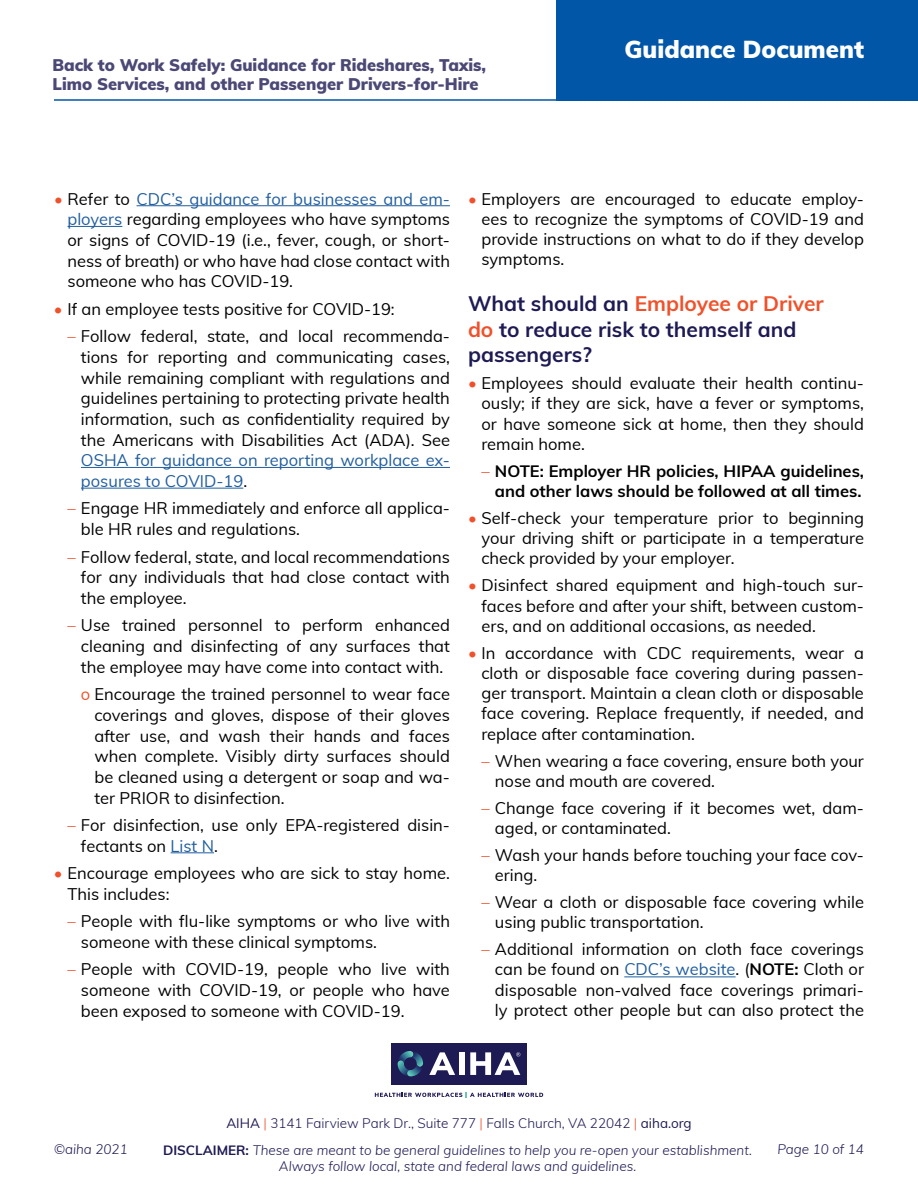
<style>
.page{position:relative;width:918px;height:1188px;background:#fff}
.page>*{position:absolute;margin:0;border:0;box-sizing:border-box;transform-origin:0 0}
.t1{font:900 24px "Muli";color:#fff}
.t2{font:700 21px/25.7px "Muli";color:#1e1a53}
.t3{font:16.5px/20.7px "Muli";color:#000;text-align:justify}
.t4{font:900 16.5px/19.8px "Muli";color:#4b4875}
.t5{font:700 16.5px/20.2px "Muli";color:#000;text-align:right}
.t6{font:16.5px/20.7px "Muli";color:#215e9e}
.t7{font:italic 300 13.5px/16.2px "Muli";color:#1e1a53;text-align:center}
.t8{font:300 13.5px "Muli";color:#1e1a53}
.s1{color:#f0512a}
.s2{color:#215e9e}
.s3{color:#000}
.s4{font-weight:400;color:#f0512a}
.s5{font-weight:700}
.s6{font-weight:400}
.s7{font-weight:700;font-style:normal}
</style>
<div class="page">
<hr style="left:54px;top:99px;width:537px;height:2px;background:#0256a7">
<div style="left:556px;top:0;width:362px;height:101px;background:#0256a7"></div>
<div style="left:391px;top:1043px;width:136px;height:42px;background:#1e1a53"></div>
<svg style="left:398px;top:1051px;width:25px;height:25px"></svg>
<svg style="left:375px;top:1092px;width:168px;height:5px"></svg>
<svg style="left:429px;top:1052px;width:26px;height:23px"></svg>
<div style="left:459px;top:1052px;width:6px;height:23px;background:#fff"></div>
<svg style="left:470px;top:1052px;width:50px;height:23px"></svg>
<hr style="left:137px;top:205px;width:313px;height:1px;background:#215e9e">
<hr style="left:68px;top:226px;width:54px;height:1px;background:#215e9e">
<hr style="left:81px;top:467px;width:369px;height:1px;background:#215e9e">
<hr style="left:81px;top:488px;width:162px;height:1px;background:#215e9e">
<hr style="left:171px;top:852px;width:43px;height:1px;background:#215e9e">
<hr style="left:624px;top:976px;width:112px;height:1px;background:#215e9e">
<p class="t4" style="left:52px;top:54px;width:435px">Back to Work Safely: Guidance for Rideshares, Taxis,<br>Limo Services, and other Passenger Drivers-for-Hire</p>
<h1 class="t1" style="left:625px;top:31px;width:241px">Guidance Document</h1>
<p class="t3" style="left:67px;top:187px;width:384px;text-indent:-13px"><span class="s1">•</span> Refer to <span class="s2">CDC’s guidance for businesses and em&shy;ployers</span> regarding employees who have symptoms or signs of COVID-19 (i.e., fever, cough, or short&shy;ness of breath) or who have had close contact with someone who has COVID-19.</p>
<p class="t3" style="left:54px;top:298px;width:342px"><span class="s1">•</span> If an employee tests positive for COVID-19:</p>
<p class="t3" style="left:81px;top:325px;width:371px;text-indent:-13px"><span class="s1">–</span> Follow federal, state, and local recommenda&shy;tions for reporting and communicating cases, while remaining compliant with regulations and guidelines pertaining to protecting private health information, such as confidentiality required by the Americans with Disabilities Act (ADA). See</p>
<p class="t6" style="left:81px;top:449px;width:371px">OSHA for guidance on reporting workplace ex&shy;posures to COVID-19<span class="s3">.</span></p>
<p class="t3" style="left:81px;top:497px;width:371px;text-indent:-13px"><span class="s1">–</span> Engage HR immediately and enforce all applica&shy;ble HR rules and regulations.</p>
<p class="t3" style="left:81px;top:545px;width:370px;text-indent:-13px"><span class="s1">–</span> Follow federal, state, and local recommendations for any individuals that had close contact with the employee.</p>
<p class="t3" style="left:81px;top:614px;width:371px;text-indent:-13px"><span class="s1">–</span> Use trained personnel to perform enhanced cleaning and disinfecting of any surfaces that the employee may have come into contact with.</p>
<p class="t3" style="left:94px;top:683px;width:357px;text-indent:-13px"><span class="s1">o</span> Encourage the trained personnel to wear face coverings and gloves, dispose of their gloves after use, and wash their hands and faces when complete. Visibly dirty surfaces should be cleaned using a detergent or soap and wa&shy;ter PRIOR to disinfection.</p>
<p class="t3" style="left:81px;top:814px;width:371px;text-indent:-13px"><span class="s1">–</span> For disinfection, use only EPA-registered disin&shy;fectants on <span class="s2">List N</span>.</p>
<p class="t3" style="left:67px;top:862px;width:384px;text-indent:-13px"><span class="s1">•</span> Encourage employees who are sick to stay home.<br>This includes:</p>
<p class="t3" style="left:81px;top:910px;width:371px;text-indent:-13px"><span class="s1">–</span> People with flu-like symptoms or who live with someone with these clinical symptoms.</p>
<p class="t3" style="left:81px;top:958px;width:370px;text-indent:-13px"><span class="s1">–</span> People with COVID-19, people who live with someone with COVID-19, or people who have been exposed to someone with COVID-19.</p>
<p class="t3" style="left:481px;top:188px;width:384px;line-height:20.2px;text-indent:-13px"><span class="s1">•</span> Employers are encouraged to educate employ&shy;ees to recognize the symptoms of COVID-19 and provide instructions on what to do if they develop symptoms.</p>
<p class="t2" style="left:468px;top:290px;width:357px">What should an <span class="s1">Employee or Driver do</span> to reduce risk to themself and passengers?</p>
<p class="t3" style="left:481px;top:372px;width:384px;line-height:20.2px;text-indent:-13px"><span class="s1">•</span> Employees should evaluate their health continu&shy;ously; if they are sick, have a fever or symptoms, or have someone sick at home, then they should remain home.</p>
<p class="t5" style="left:481px;top:460px;width:384px"><span class="s4">–</span> NOTE: Employer HR policies, HIPAA guidelines, and other laws should be followed at all times.</p>
<p class="t3" style="left:481px;top:507px;width:384px;line-height:20.2px;text-indent:-13px"><span class="s1">•</span> Self-check your temperature prior to beginning your driving shift or participate in a temperature check provided by your employer.</p>
<p class="t3" style="left:481px;top:575px;width:384px;line-height:20.2px;text-indent:-13px"><span class="s1">•</span> Disinfect shared equipment and high-touch sur&shy;faces before and after your shift, between custom&shy;ers, and on additional occasions, as needed.</p>
<p class="t3" style="left:481px;top:642px;width:384px;line-height:20.2px;text-indent:-13px"><span class="s1">•</span> In accordance with CDC requirements, wear a cloth or disposable face covering during passen&shy;ger transport. Maintain a clean cloth or disposable face covering. Replace frequently, if needed, and replace after contamination.</p>
<p class="t3" style="left:495px;top:750px;width:370px;line-height:20.2px;text-indent:-13px"><span class="s1">–</span> When wearing a face covering, ensure both your nose and mouth are covered.</p>
<p class="t3" style="left:495px;top:797px;width:371px;line-height:20.2px;text-indent:-13px"><span class="s1">–</span> Change face covering if it becomes wet, dam&shy;aged, or contaminated.</p>
<p class="t3" style="left:495px;top:844px;width:371px;line-height:20.2px;text-indent:-13px"><span class="s1">–</span> Wash your hands before touching your face cov&shy;ering.</p>
<p class="t3" style="left:495px;top:891px;width:370px;line-height:20.2px;text-indent:-13px"><span class="s1">–</span> Wear a cloth or disposable face covering while using public transportation.</p>
<p class="t3" style="left:495px;top:938px;width:371px;line-height:20.2px;text-indent:-13px"><span class="s1">–</span> Additional information on cloth face coverings can be found on <span class="s2">CDC’s website</span>. (<span class="s5">NOTE:</span> Cloth or disposable non-valved face coverings primari&shy;ly protect other people but can also protect the</p>
<p class="t8" style="left:226px;top:1113px;width:467px"><span class="s6">AIHA</span> <span class="s1">|</span> 3141 Fairview Park Dr., Suite 777 <span class="s1">|</span> Falls Church, VA 22042 <span class="s1">|</span> <span class="s6">aiha.org</span></p>
<p class="t7" style="left:54px;top:1141px;width:75px">©aiha 2021</p>
<p class="t7" style="left:777px;top:1141px;width:88px">Page 10 of 14</p>
<p class="t7" style="left:163px;top:1141px;width:590px"><span class="s7">DISCLAIMER:</span> These are meant to be general guidelines to help you re-open your establishment.<br>Always follow local, state and federal laws and guidelines.</p>
</div>
